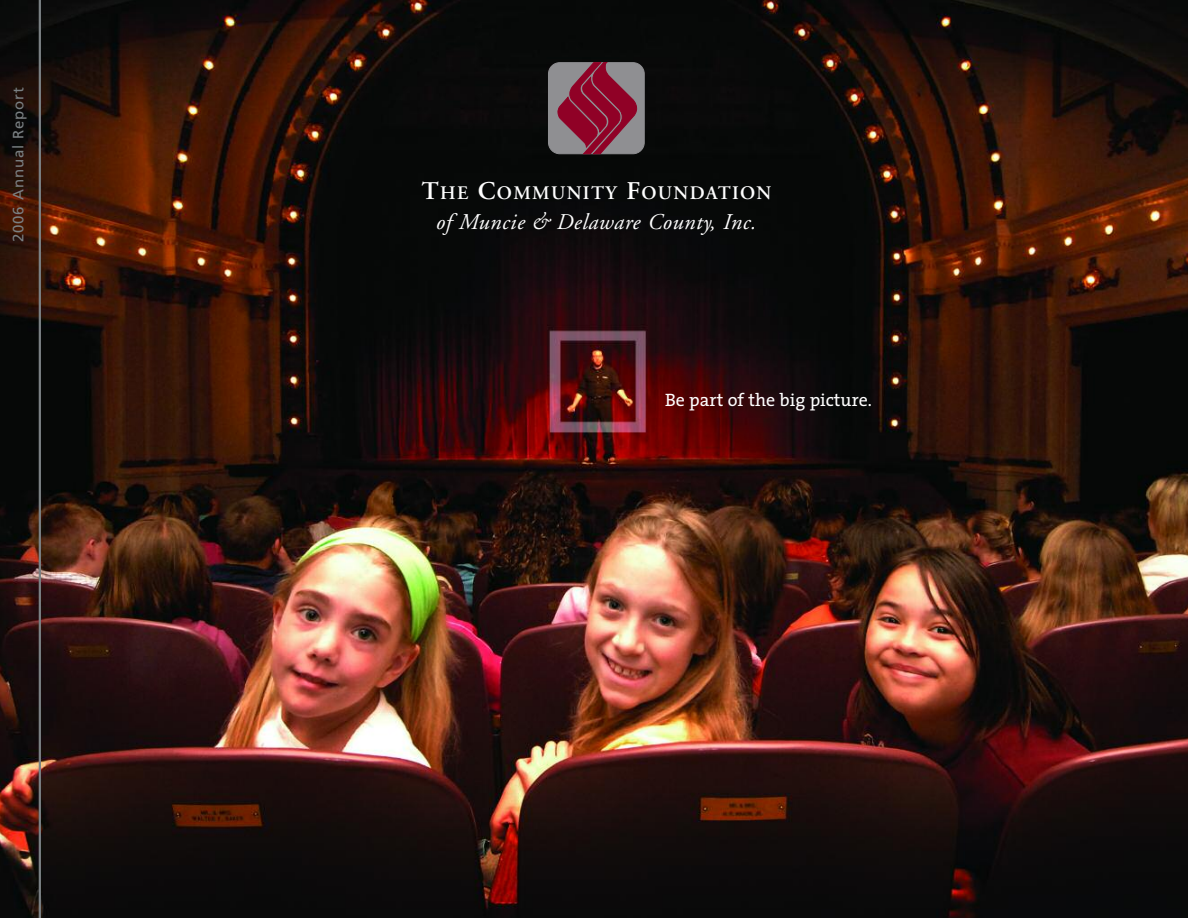
<style>
.page{position:relative;width:1188px;height:918px;background:#fff}
.page>*{position:absolute;margin:0;border:0;box-sizing:border-box;transform-origin:0 0}
.t1{font:italic 22.5px "Adobe Garamond";letter-spacing:.025em;color:#fff}
.t2{font:600 19.2px "Adobe Garamond";letter-spacing:.07em;color:#fff}
.t3{font:18px "The Serif";color:#fff}
.t4{font:15px "Frutiger";letter-spacing:.055em;color:#7a8083}
.s1{font-size:25.5px}
</style>
<div class="page">
<img style="left:0;top:0;width:1188px;height:918px">
<div style="left:548px;top:63px;width:96px;height:91px;background:#8f8f92;border-radius:11px"></div>
<div style="left:548px;top:63px;width:96px;height:91px;border:1px solid #8f8f92;border-radius:11px"></div>
<svg style="left:558px;top:63px;width:79px;height:91px"></svg>
<hr style="left:39px;top:0;width:2px;height:918px;background:#7a8083">
<p class="t4" style="left:12px;top:242px;width:157px;rotate:-90deg">2006 Annual Report</p>
<p class="t2" style="left:422px;top:186px;width:351px"><span class="s1">T</span>HE <span class="s1">C</span>OMMUNITY <span class="s1">F</span>OUNDATION</p>
<p class="t1" style="left:436px;top:213px;width:322px">of Muncie &amp; Delaware County, Inc.</p>
<p class="t3" style="left:665px;top:394px;width:208px">Be part of the big picture.</p>
</div>
